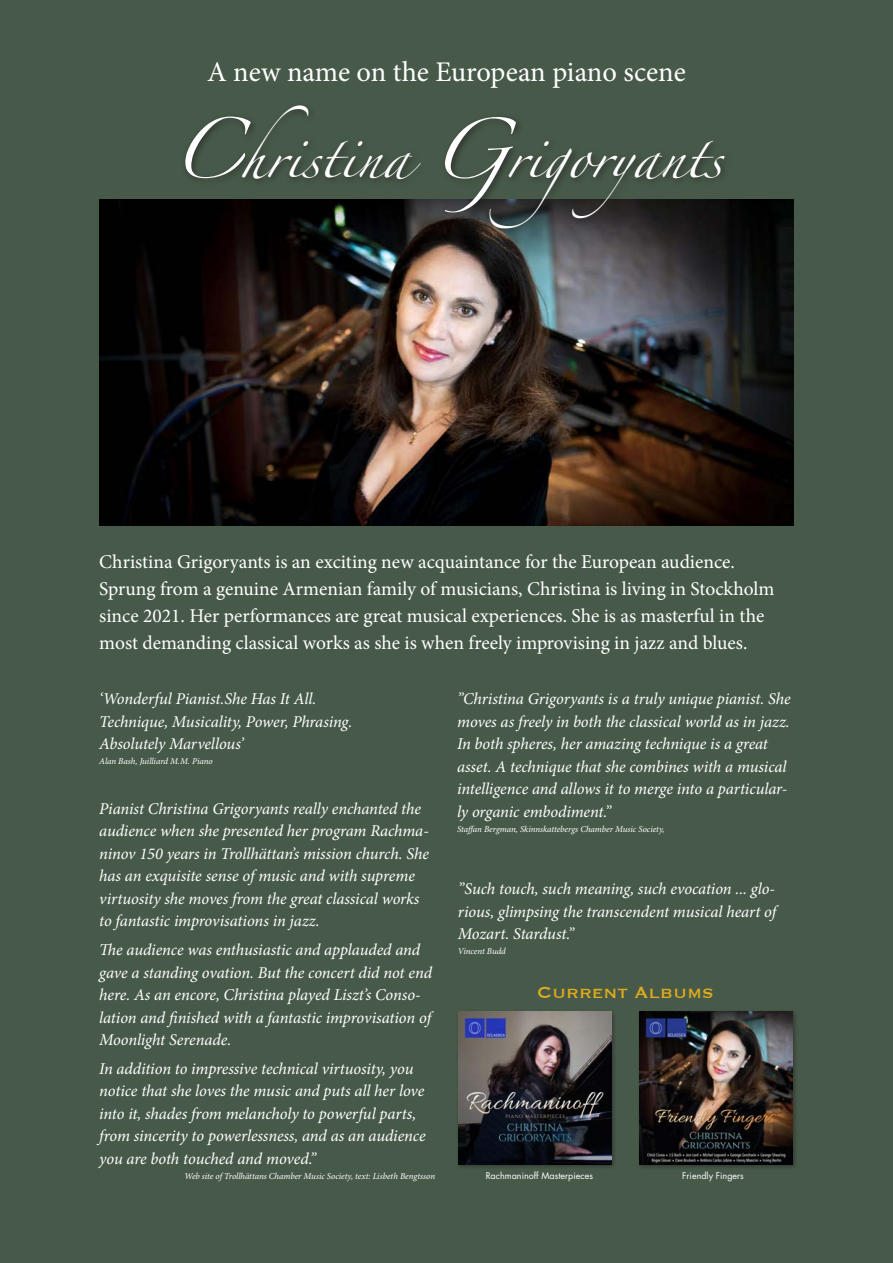
<style>
.page{position:relative;width:893px;height:1263px;background:#475a49}
.page>*{position:absolute;margin:0;border:0;box-sizing:border-box;transform-origin:0 0}
.t1{font:39px "Zapfino";color:#fff}
.t2{font:28.5px "Minion Pro";letter-spacing:-.005em;color:#fff}
.t3{font:21px "Copperplate";color:#dfaa1d}
.t4{font:19.5px/27px "Minion Pro";color:#fff}
.t5{font:italic 16.5px/22.5px "Minion Pro";letter-spacing:-.01em;color:#fff}
.t6{font:italic 9px "Minion Pro";letter-spacing:-.005em;color:#fff}
.t7{font:9px "Futura Std";color:#fff}
.s1{font-size:54px}
</style>
<div class="page">
<img style="left:99px;top:200px;width:694px;height:326px">
<div style="left:181px;top:101px;width:553px;height:136px;background:#231f20;opacity:.75"></div>
<div style="left:456px;top:1009px;width:161px;height:161px;background:#231f20;opacity:.51"></div>
<img style="left:458px;top:1011px;width:153px;height:154px">
<div style="left:637px;top:1009px;width:161px;height:161px;background:#231f20;opacity:.51"></div>
<img style="left:640px;top:1011px;width:153px;height:154px">
<p class="t2" style="left:207px;top:53px;width:480px">A new name on the European piano scene</p>
<p class="t1" style="left:170px;top:141px;width:553px"><span class="s1">C</span>hristina <span class="s1">G</span>rigoryants</p>
<p class="t4" style="left:99px;top:548px;width:677px">Christina Grigoryants is an exciting new acquaintance for the European audience.<br>Sprung from a genuine Armenian family of musicians, Christina is living in Stockholm since 2021. Her performances are great musical experiences. She is as masterful in the most demanding classical works as she is when freely improvising in jazz and blues.</p>
<p class="t5" style="left:99px;top:687px;width:255px">‘Wonderful Pianist.She Has It All.<br>Technique, Musicality, Power, Phrasing.<br>Absolutely Marvellous’</p>
<p class="t6" style="left:99px;top:755px;width:115px">Alan Bash, Juilliard M.M. Piano</p>
<p class="t5" style="left:457px;top:687px;width:335px">”Christina Grigoryants is a truly unique pianist. She moves as freely in both the classical world as in jazz.<br>In both spheres, her amazing technique is a great asset. A technique that she combines with a musical intelligence and allows it to merge into a particular&shy;ly organic embodiment.”</p>
<p class="t6" style="left:457px;top:822px;width:209px">Staffan Bergman, Skinnskattebergs Chamber Music Society,</p>
<p class="t5" style="left:99px;top:797px;width:331px">Pianist Christina Grigoryants really enchanted the audience when she presented her program Rachma&shy;ninov 150 years in Trollhättan’s mission church. She has an exquisite sense of music and with supreme virtuosity she moves from the great classical works to fantastic improvisations in jazz.</p>
<p class="t5" style="left:99px;top:938px;width:334px">The audience was enthusiastic and applauded and gave a standing ovation. But the concert did not end here. As an encore, Christina played Liszt’s Conso&shy;lation and finished with a fantastic improvisation of Moonlight Serenade.</p>
<p class="t5" style="left:99px;top:1057px;width:328px">In addition to impressive technical virtuosity, you notice that she loves the music and puts all her love into it, shades from melancholy to powerful parts, from sincerity to powerlessness, and as an audience you are both touched and moved.”</p>
<p class="t6" style="left:184px;top:1170px;width:252px">Web site of Trollhättans Chamber Music Society, text: Lisbeth Bengtsson</p>
<p class="t5" style="left:458px;top:878px;width:320px;text-align:justify">”Such touch, such meaning, such evocation ... glo&shy;rious, glimpsing the transcendent musical heart of Mozart. Stardust.”</p>
<p class="t6" style="left:458px;top:945px;width:49px">Vincent Budd</p>
<p class="t3" style="left:537px;top:979px;width:178px">Current Albums</p>
<p class="t7" style="left:486px;top:1169px;width:109px">Rachmaninoff Masterpieces</p>
<p class="t7" style="left:682px;top:1169px;width:63px">Friendly Fingers</p>
</div>
